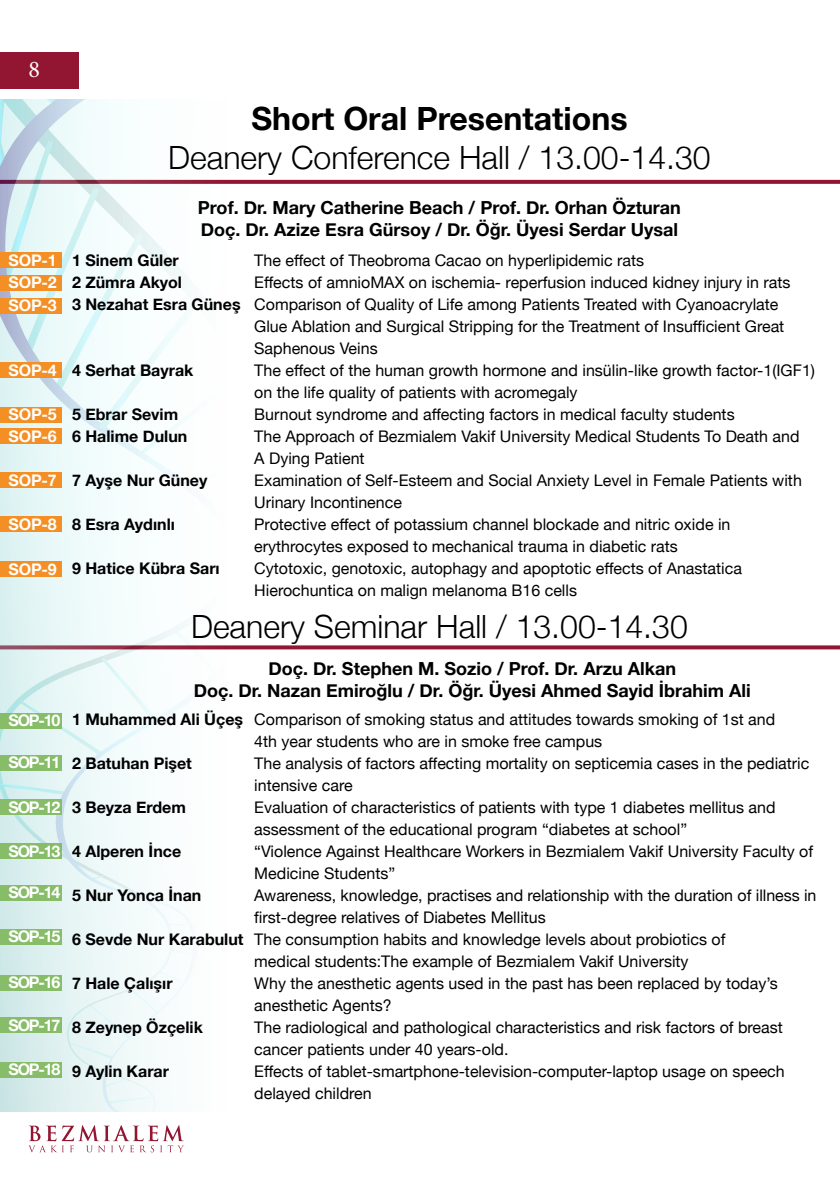
<style>
.page{position:relative;width:840px;height:1191px;background:#fff}
.page>*{position:absolute;margin:0;border:0;box-sizing:border-box;transform-origin:0 0}
.t1{font:300 32px "Helvetica Neue";color:#000}
.t2{font:700 32px "Helvetica Neue";color:#000}
.t3{font:24px "Minion Pro";color:#fff}
.t4{font:700 18px/22px "Helvetica Neue";color:#000}
.t5{font:16px/22px "Helvetica Neue";color:#000}
.t6{font:700 16px "Helvetica Neue";color:#000}
.t7{font:700 16px/22.6px "Helvetica Neue";letter-spacing:-.075em;color:#fff;text-align:justify}
.s1{font-weight:700}
</style>
<div class="page">
<div style="left:0;top:52px;width:78px;height:37px;background:#921631"></div>
<svg style="left:292px;top:180px;width:547px;height:4px;background:#951d38"></svg>
<svg style="left:292px;top:645px;width:547px;height:4px;background:#9d2e46"></svg>
<svg style="left:0;top:99px;width:268px;height:1012px"></svg>
<svg style="left:28px;top:1125px;width:156px;height:27px"></svg>
<div style="left:0;top:253px;width:62px;height:15px;background:#f38f25"></div>
<div style="left:0;top:275px;width:62px;height:15px;background:#f38f25"></div>
<div style="left:0;top:298px;width:62px;height:15px;background:#f38f25"></div>
<div style="left:0;top:362px;width:62px;height:16px;background:#f38f25"></div>
<div style="left:0;top:407px;width:62px;height:15px;background:#f38f25"></div>
<div style="left:0;top:428px;width:62px;height:16px;background:#f38f25"></div>
<div style="left:0;top:472px;width:62px;height:16px;background:#f38f25"></div>
<div style="left:0;top:516px;width:62px;height:16px;background:#f38f25"></div>
<div style="left:0;top:561px;width:62px;height:16px;background:#f38f25"></div>
<div style="left:0;top:712px;width:62px;height:16px;background:#87bc69"></div>
<div style="left:0;top:755px;width:62px;height:15px;background:#87bc69"></div>
<div style="left:0;top:799px;width:62px;height:16px;background:#87bc69"></div>
<div style="left:0;top:843px;width:62px;height:15px;background:#87bc69"></div>
<div style="left:0;top:885px;width:62px;height:15px;background:#87bc69"></div>
<div style="left:0;top:928px;width:62px;height:16px;background:#87bc69"></div>
<div style="left:0;top:975px;width:62px;height:15px;background:#87bc69"></div>
<div style="left:0;top:1017px;width:62px;height:16px;background:#87bc69"></div>
<div style="left:0;top:1061px;width:62px;height:16px;background:#87bc69"></div>
<h2 class="t3" style="left:28px;top:53px;width:13px">8</h2>
<p class="t7" style="left:9px;top:249px;width:50px">SOP-1<br>SOP-2<br>SOP-3</p>
<p class="t7" style="left:9px;top:359px;width:50px">SOP-4</p>
<p class="t7" style="left:9px;top:404px;width:50px;line-height:21.6px">SOP-5<br>SOP-6</p>
<p class="t7" style="left:9px;top:469px;width:50px">SOP-7</p>
<p class="t7" style="left:9px;top:513px;width:50px">SOP-8</p>
<p class="t7" style="left:9px;top:558px;width:50px">SOP-9</p>
<p class="t7" style="left:9px;top:709px;width:53px">SOP-10</p>
<p class="t7" style="left:9px;top:752px;width:53px">SOP-11</p>
<p class="t7" style="left:9px;top:796px;width:53px">SOP-12</p>
<p class="t7" style="left:9px;top:840px;width:53px">SOP-13</p>
<p class="t7" style="left:9px;top:881px;width:53px">SOP-14</p>
<p class="t7" style="left:9px;top:925px;width:53px">SOP-15</p>
<p class="t7" style="left:9px;top:971px;width:53px">SOP-16</p>
<p class="t7" style="left:9px;top:1014px;width:53px">SOP-17</p>
<p class="t7" style="left:9px;top:1058px;width:53px">SOP-18</p>
<h1 class="t2" style="left:251px;top:94px;width:377px">Short Oral Presentations</h1>
<h1 class="t1" style="left:168px;top:131px;width:543px">Deanery Conference Hall / 13.00-14.30</h1>
<p class="t4" style="left:198px;top:197px;width:484px">Prof. Dr. Mary Catherine Beach / Prof. Dr. Orhan Özturan<br>Doç. Dr. Azize Esra Gürsoy / Dr. Öğr. Üyesi Serdar Uysal</p>
<p class="t6" style="left:72px;top:248px;width:108px">1 Sinem Güler</p>
<p class="t5" style="left:254px;top:250px;width:391px">The effect of Theobroma Cacao on hyperlipidemic rats</p>
<p class="t6" style="left:72px;top:270px;width:111px">2 Zümra Akyol</p>
<p class="t5" style="left:254px;top:272px;width:537px">Effects of amnioMAX on ischemia- reperfusion induced kidney injury in rats</p>
<p class="t5" style="left:72px;top:294px;width:707px"><span class="s1">3 Nezahat Esra Güneş</span> Comparison of Quality of Life among Patients Treated with Cyanoacrylate</p>
<p class="t5" style="left:254px;top:316px;width:531px">Glue Ablation and Surgical Stripping for the Treatment of Insufficient Great</p>
<p class="t5" style="left:254px;top:338px;width:125px">Saphenous Veins</p>
<p class="t6" style="left:72px;top:358px;width:123px">4 Serhat Bayrak</p>
<p class="t5" style="left:254px;top:360px;width:562px">The effect of the human growth hormone and insülin-like growth factor-1(IGF1) on the life quality of patients with acromegaly</p>
<p class="t6" style="left:72px;top:402px;width:108px">5 Ebrar Sevim</p>
<p class="t5" style="left:254px;top:404px;width:481px">Burnout syndrome and affecting factors in medical faculty students</p>
<p class="t6" style="left:72px;top:424px;width:117px">6 Halime Dulun</p>
<p class="t5" style="left:254px;top:426px;width:546px">The Approach of Bezmialem Vakif University Medical Students To Death and<br>A Dying Patient</p>
<p class="t6" style="left:72px;top:468px;width:137px">7 Ayşe Nur Güney</p>
<p class="t5" style="left:254px;top:470px;width:549px">Examination of Self-Esteem and Social Anxiety Level in Female Patients with<br>Urinary Incontinence</p>
<p class="t6" style="left:72px;top:512px;width:104px">8 Esra Aydınlı</p>
<p class="t5" style="left:254px;top:514px;width:477px">Protective effect of potassium channel blockade and nitric oxide in erythrocytes exposed to mechanical trauma in diabetic rats</p>
<p class="t6" style="left:72px;top:556px;width:149px">9 Hatice Kübra Sarı</p>
<p class="t5" style="left:254px;top:558px;width:489px">Cytotoxic, genotoxic, autophagy and apoptotic effects of Anastatica<br>Hierochuntica on malign melanoma B16 cells</p>
<h1 class="t1" style="left:191px;top:600px;width:498px">Deanery Seminar Hall / 13.00-14.30</h1>
<p class="t4" style="left:193px;top:658px;width:558px;text-align:center">Doç. Dr. Stephen M. Sozio / Prof. Dr. Arzu Alkan<br>Doç. Dr. Nazan Emiroğlu / Dr. Öğr. Üyesi Ahmed Sayid İbrahim Ali</p>
<p class="t5" style="left:72px;top:709px;width:704px;text-align:center"><span class="s1">1 Muhammed Ali Üçeş</span> Comparison of smoking status and attitudes towards smoking of 1st and<br>4th year students who are in smoke free campus</p>
<p class="t6" style="left:72px;top:750px;width:121px">2 Batuhan Pişet</p>
<p class="t5" style="left:254px;top:753px;width:556px">The analysis of factors affecting mortality on septicemia cases in the pediatric intensive care</p>
<p class="t6" style="left:72px;top:794px;width:115px">3 Beyza Erdem</p>
<p class="t5" style="left:254px;top:797px;width:522px">Evaluation of characteristics of patients with type 1 diabetes mellitus and assessment of the educational program “diabetes at school”</p>
<p class="t6" style="left:72px;top:838px;width:111px">4 Alperen İnce</p>
<p class="t5" style="left:254px;top:841px;width:560px">“Violence Against Healthcare Workers in Bezmialem Vakif University Faculty of<br>Medicine Students”</p>
<p class="t6" style="left:72px;top:882px;width:131px">5 Nur Yonca İnan</p>
<p class="t5" style="left:254px;top:885px;width:563px">Awareness, knowledge, practises and relationship with the duration of illness in</p>
<p class="t5" style="left:254px;top:907px;width:293px">first-degree relatives of Diabetes Mellitus</p>
<p class="t5" style="left:72px;top:929px;width:654px"><span class="s1">6 Sevde Nur Karabulut</span> The consumption habits and knowledge levels about probiotics of</p>
<p class="t5" style="left:254px;top:951px;width:435px">medical students:The example of Bezmialem Vakif University</p>
<p class="t6" style="left:72px;top:970px;width:102px">7 Hale Çalışır</p>
<p class="t5" style="left:254px;top:973px;width:524px">Why the anesthetic agents used in the past has been replaced by today’s anesthetic Agents?</p>
<p class="t6" style="left:72px;top:1014px;width:132px">8 Zeynep Özçelik</p>
<p class="t5" style="left:254px;top:1017px;width:530px">The radiological and pathological characteristics and risk factors of breast cancer patients under 40 years-old.</p>
<p class="t6" style="left:72px;top:1058px;width:98px">9 Aylin Karar</p>
<p class="t5" style="left:254px;top:1061px;width:531px">Effects of tablet-smartphone-television-computer-laptop usage on speech delayed children</p>
</div>
